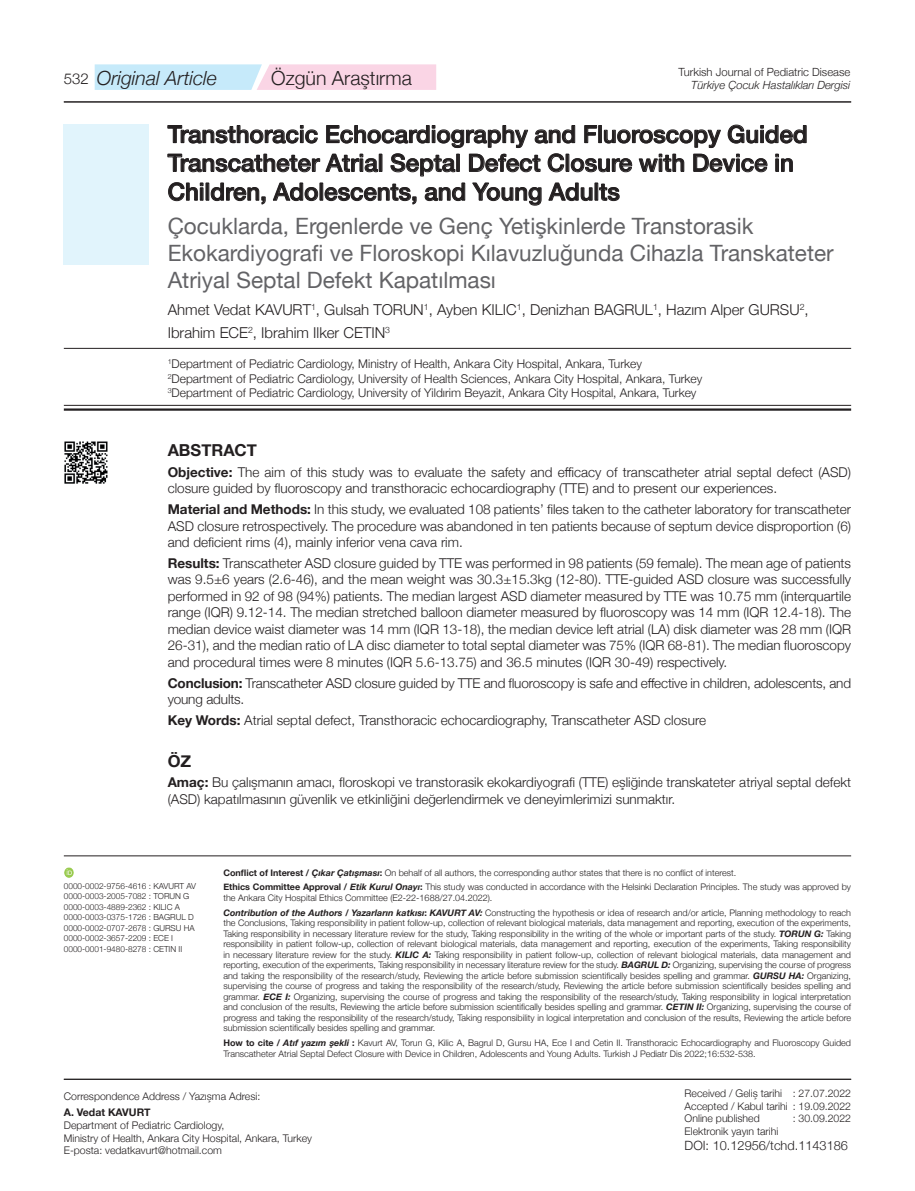
<style>
.page{position:relative;width:915px;height:1191px;background:#fff}
.page>*{position:absolute;margin:0;border:0;box-sizing:border-box;transform-origin:0 0}
.t1{font:500 24px/28.8px "Helvetica Neue";color:#231f20}
.t2{font:22.5px/27px "Helvetica Neue";color:#636366}
.t3{font:italic 300 19.5px "Helvetica Neue";color:#231f20}
.t4{font:300 19.5px "Helvetica Neue";color:#231f20}
.t5{font:700 16.5px "Helvetica Neue";color:#231f20}
.t6{font:300 15px/22.5px "Helvetica Neue";color:#231f20}
.t7{font:300 13.5px/16.5px "Helvetica Neue";color:#231f20}
.t8{font:300 12.75px "Helvetica Neue";color:#231f20}
.t9{font:300 12px/14.4px "Helvetica Neue";color:#231f20}
.t10{font:300 11.25px "Helvetica Neue";color:#231f20}
.t11{font:italic 300 11.25px "Helvetica Neue";color:#231f20}
.t12{font:300 10.5px/12.6px "Helvetica Neue";color:#231f20}
.t13{font:700 10.5px "Helvetica Neue";color:#231f20}
.t14{font:300 9px/10.5px "Helvetica Neue";color:#231f20}
.t15{font:300 8.25px/10.5px "Helvetica Neue";color:#231f20}
.s1{font-weight:700}
.s2{font-weight:700;font-style:italic}
</style>
<div class="page">
<hr style="left:64px;top:348px;width:786px;height:1px;background:#231f20">
<hr style="left:64px;top:1079px;width:786px;height:1px;background:#231f20">
<hr style="left:64px;top:408px;width:786px;height:3px;background:#231f20">
<hr style="left:64px;top:405px;width:786px;height:1px;background:#231f20">
<hr style="left:64px;top:102px;width:786px;height:1px;background:#231f20">
<svg style="left:167px;top:124px;width:639px;height:82px"></svg>
<div style="left:64px;top:124px;width:85px;height:140px;background:#e1f4fc"></div>
<svg style="left:95px;top:64px;width:341px;height:26px;background:#e1e0ef"></svg>
<img style="left:64px;top:441px;width:44px;height:43px">
<svg style="left:64px;top:867px;width:10px;height:11px"></svg>
<hr style="left:64px;top:855px;width:786px;height:1px;background:#231f20">
<h3 class="t6" style="left:64px;top:66px;width:27px">532</h3>
<h3 class="t3" style="left:97px;top:63px;width:121px">Original Article</h3>
<h3 class="t4" style="left:271px;top:63px;width:142px">Özgün Araştırma</h3>
<p class="t10" style="left:678px;top:63px;width:173px">Turkish Journal of Pediatric Disease</p>
<p class="t11" style="left:691px;top:76px;width:160px">Türkiye Çocuk Hastalıkları Dergisi</p>
<h1 class="t1" style="left:168px;top:118px;width:641px">Transthoracic Echocardiography and Fluoroscopy Guided<br>Transcatheter Atrial Septal Defect Closure with Device in<br>Children, Adolescents, and Young Adults</h1>
<h2 class="t2" style="left:168px;top:213px;width:667px">Çocuklarda, Ergenlerde ve Genç Yetişkinlerde Transtorasik<br>Ekokardiyografi ve Floroskopi Kılavuzluğunda Cihazla Transkateter<br>Atriyal Septal Defekt Kapatılması</h2>
<h3 class="t6" style="left:168px;top:297px;width:642px">Ahmet Vedat KAVURT<sup>1</sup>, Gulsah TORUN<sup>1</sup>, Ayben KILIC<sup>1</sup>, Denizhan BAGRUL<sup>1</sup>, Hazım Alper GURSU<sup>2</sup>,<br>Ibrahim ECE<sup>2</sup>, Ibrahim Ilker CETIN<sup>3</sup></h3>
<p class="t9" style="left:168px;top:356px;width:536px"><sup>1</sup>Department of Pediatric Cardiology, Ministry of Health, Ankara City Hospital, Ankara, Turkey<br><sup>2</sup>Department of Pediatric Cardiology, University of Health Sciences, Ankara City Hospital, Ankara, Turkey<br><sup>3</sup>Department of Pediatric Cardiology, University of Yildırim Beyazit, Ankara City Hospital, Ankara, Turkey</p>
<h3 class="t5" style="left:168px;top:437px;width:91px">ABSTRACT</h3>
<h3 class="t7" style="left:168px;top:463px;width:684px"><span class="s1">Objective:</span> The aim of this study was to evaluate the safety and efficacy of transcatheter atrial septal defect (ASD) closure guided by fluoroscopy and transthoracic echocardiography (TTE) and to present our experiences.</h3>
<p class="t7" style="left:168px;top:500px;width:684px;text-align:justify"><span class="s1">Material and Methods:</span> In this study, we evaluated 108 patients’ files taken to the catheter laboratory for transcatheter ASD closure retrospectively. The procedure was abandoned in ten patients because of septum device disproportion (6) and deficient rims (4), mainly inferior vena cava rim.</p>
<p class="t7" style="left:168px;top:554px;width:684px;text-align:justify"><span class="s1">Results:</span> Transcatheter ASD closure guided by TTE was performed in 98 patients (59 female). The mean age of patients was 9.5±6 years (2.6-46), and the mean weight was 30.3±15.3kg (12-80). TTE-guided ASD closure was successfully performed in 92 of 98 (94%) patients. The median largest ASD diameter measured by TTE was 10.75 mm (interquartile range (IQR) 9.12-14. The median stretched balloon diameter measured by fluoroscopy was 14 mm (IQR 12.4-18). The median device waist diameter was 14 mm (IQR 13-18), the median device left atrial (LA) disk diameter was 28 mm (IQR 26-31), and the median ratio of LA disc diameter to total septal diameter was 75% (IQR 68-81). The median fluoroscopy and procedural times were 8 minutes (IQR 5.6-13.75) and 36.5 minutes (IQR 30-49) respectively.</p>
<h3 class="t7" style="left:168px;top:673px;width:684px"><span class="s1">Conclusion:</span> Transcatheter ASD closure guided by TTE and fluoroscopy is safe and effective in children, adolescents, and young adults.</h3>
<h3 class="t7" style="left:168px;top:711px;width:539px"><span class="s1">Key Words:</span> Atrial septal defect, Transthoracic echocardiography, Transcatheter ASD closure</h3>
<h3 class="t5" style="left:168px;top:747px;width:25px">ÖZ</h3>
<h3 class="t7" style="left:168px;top:773px;width:684px"><span class="s1">Amaç:</span> Bu çalışmanın amacı, floroskopi ve transtorasik ekokardiyografi (TTE) eşliğinde transkateter atriyal septal defekt (ASD) kapatılmasının güvenlik ve etkinliğini değerlendirmek ve deneyimlerimizi sunmaktır.</h3>
<p class="t15" style="left:64px;top:879px;width:134px">0000-0002-9756-4616 : KAVURT AV<br>0000-0003-2005-7082 : TORUN G<br>0000-0003-4889-2362 : KILIC A<br>0000-0003-0375-1726 : BAGRUL D<br>0000-0002-0707-2678 : GURSU HA<br>0000-0002-3657-2209 : ECE I<br>0000-0001-9480-8278 : CETIN II</p>
<p class="t14" style="left:223px;top:864px;width:629px;line-height:14.7px"><span class="s1">Conflict of Interest /</span> <span class="s2">Çıkar Çatışması</span><span class="s1">:</span> On behalf of all authors, the corresponding author states that there is no conflict of interest.<br><span class="s1">Ethics Committee Approval /</span> <span class="s2">Etik Kurul Onayı</span><span class="s1">:</span> This study was conducted in accordance with the Helsinki Declaration Principles. The study was approved by</p>
<p class="t14" style="left:223px;top:889px;width:629px;line-height:14.7px">the Ankara City Hospital Ethics Committee (E2-22-1688/27.04.2022).<br><span class="s2">Contribution of the Authors</span> <span class="s1">/</span> <span class="s2">Yazarların katkısı</span><span class="s1">:</span> <span class="s2">KAVURT AV:</span> Constructing the hypothesis or idea of research and/or article, Planning methodology to reach</p>
<p class="t14" style="left:223px;top:917px;width:629px;text-align:justify">the Conclusions, Taking responsibility in patient follow-up, collection of relevant biological materials, data management and reporting, execution of the experiments, Taking responsibility in necessary literature review for the study, Taking responsibility in the writing of the whole or important parts of the study. <span class="s2">TORUN G:</span> Taking responsibility in patient follow-up, collection of relevant biological materials, data management and reporting, execution of the experiments, Taking responsibility in necessary literature review for the study. <span class="s2">KILIC A:</span> Taking responsibility in patient follow-up, collection of relevant biological materials, data management and reporting, execution of the experiments, Taking responsibility in necessary literature review for the study. <span class="s2">BAGRUL D:</span> Organizing, supervising the course of progress and taking the responsibility of the research/study, Reviewing the article before submission scientifically besides spelling and grammar. <span class="s2">GURSU HA:</span> Organizing, supervising the course of progress and taking the responsibility of the research/study, Reviewing the article before submission scientifically besides spelling and grammar. <span class="s2">ECE I:</span> Organizing, supervising the course of progress and taking the responsibility of the research/study, Taking responsibility in logical interpretation and conclusion of the results, Reviewing the article before submission scientifically besides spelling and grammar. <span class="s2">CETIN II:</span> Organizing, supervising the course of progress and taking the responsibility of the research/study, Taking responsibility in logical interpretation and conclusion of the results, Reviewing the article before submission scientifically besides spelling and grammar.</p>
<p class="t14" style="left:223px;top:1037px;width:629px"><span class="s1">How to cite /</span> <span class="s2">Atıf yazım şekli</span> <span class="s1">:</span> Kavurt AV, Torun G, Kilic A, Bagrul D, Gursu HA, Ece I and Cetin II. Transthoracic Echocardiography and Fluoroscopy Guided<br>Transcatheter Atrial Septal Defect Closure with Device in Children, Adolescents and Young Adults. Turkish J Pediatr Dis 2022;16:532-538.</p>
<p class="t12" style="left:64px;top:1088px;width:198px">Correspondence Address / Yazışma Adresi:</p>
<p class="t13" style="left:64px;top:1104px;width:88px">A. Vedat KAVURT</p>
<p class="t12" style="left:64px;top:1118px;width:250px">Department of Pediatric Cardiology,<br>Ministry of Health, Ankara City Hospital, Ankara, Turkey<br>E-posta: vedatkavurt@hotmail.com</p>
<p class="t12" style="left:684px;top:1086px;width:168px;text-align:justify">Received / Geliş tarihi : 27.07.2022<br>Accepted / Kabul tarihi : 19.09.2022<br>Online published</p>
<p class="t12" style="left:792px;top:1111px;width:60px">: 30.09.2022</p>
<p class="t12" style="left:684px;top:1124px;width:95px">Elektronik yayın tarihi</p>
<h3 class="t8" style="left:684px;top:1135px;width:165px">DOI: 10.12956/tchd.1143186</h3>
</div>
